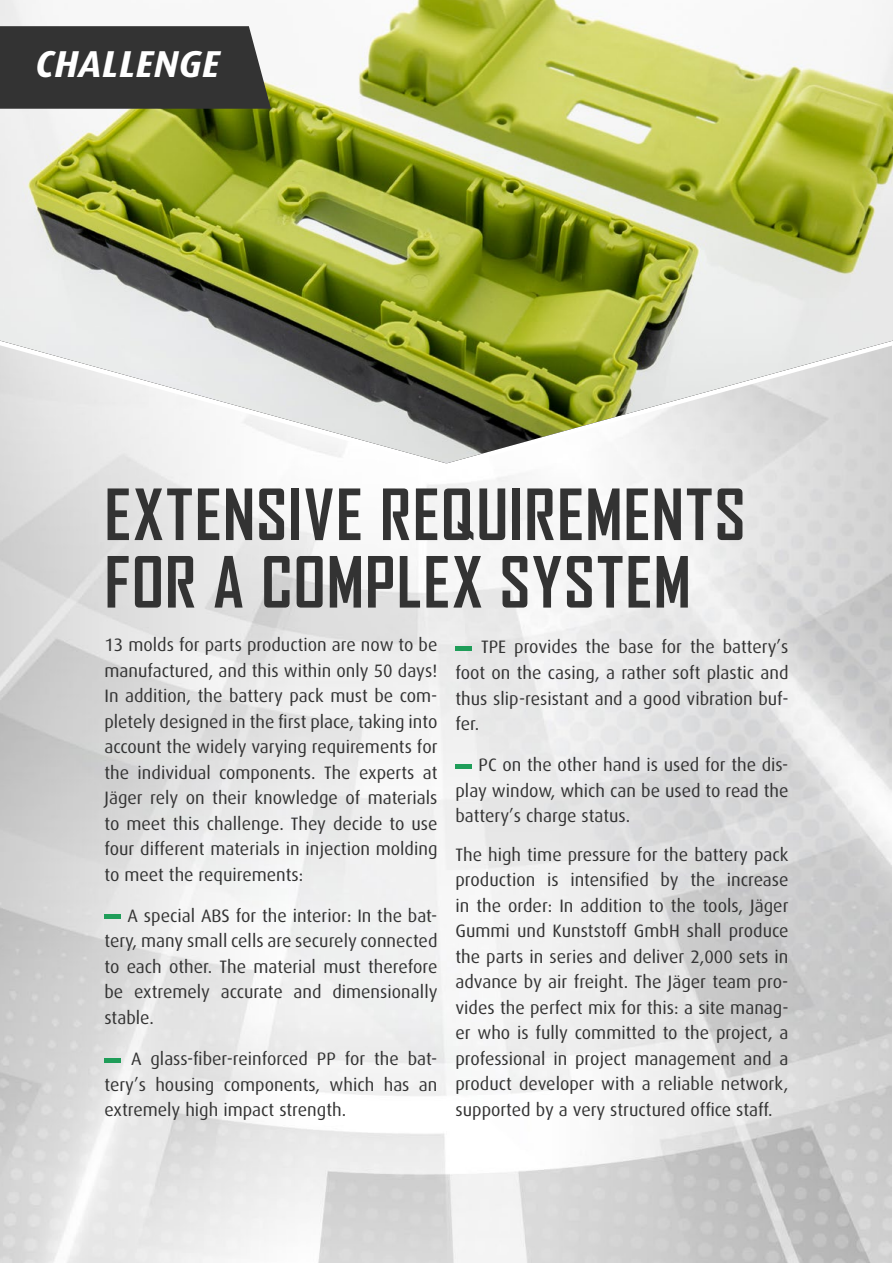
<style>
.page{position:relative;width:893px;height:1263px;background:#fff}
.page>*{position:absolute;margin:0;border:0;box-sizing:border-box;transform-origin:0 0}
.t1{font:700 67.5px/67.5px "Agency FB";letter-spacing:.025em;color:#333}
.t2{font:italic 700 37.5px "Dax Pro";letter-spacing:.01em;color:#fff}
.t3{font:18px/25.5px "Dax Pro";color:#333;text-align:justify}
</style>
<div class="page">
<img style="left:0;top:471px;width:891px;height:792px">
<svg style="left:0;top:0;width:893px;height:471px"></svg>
<hr style="left:104px;top:915px;width:17px;height:4px;background:#1f9d59">
<hr style="left:104px;top:1058px;width:17px;height:4px;background:#1f9d59">
<hr style="left:455px;top:646px;width:17px;height:4px;background:#1f9d59">
<hr style="left:455px;top:764px;width:17px;height:4px;background:#1f9d59">
<div style="left:0;top:26px;width:271px;height:83px;background:#333"></div>
<h2 class="t2" style="left:36px;top:40px;width:185px">CHALLENGE</h2>
<h1 class="t1" style="left:104px;top:479px;width:642px">EXTENSIVE REQUIREMENTS<br>FOR A COMPLEX SYSTEM</h1>
<p class="t3" style="left:104px;top:632px;width:335px">13 molds for parts production are now to be manufactured, and this within only 50 days!<br>In addition, the battery pack must be com&shy;pletely designed in the first place, taking into account the widely varying requirements for the individual components. The experts at Jäger rely on their knowledge of materials to meet this challenge. They decide to use four different materials in injection molding to meet the requirements:</p>
<p class="t3" style="left:104px;top:902px;width:335px;text-indent:23px">A special ABS for the interior: In the bat&shy;tery, many small cells are securely connected to each other. The material must therefore be extremely accurate and dimensionally stable.</p>
<p class="t3" style="left:104px;top:1046px;width:335px;text-indent:27px">A glass-fiber-reinforced PP for the bat&shy;tery’s housing components, which has an extremely high impact strength.</p>
<p class="t3" style="left:455px;top:634px;width:335px;text-indent:26px">TPE provides the base for the battery’s foot on the casing, a rather soft plastic and thus slip-resistant and a good vibration buf&shy;fer.</p>
<p class="t3" style="left:455px;top:752px;width:334px;text-indent:23px">PC on the other hand is used for the dis&shy;play window, which can be used to read the battery’s charge status.</p>
<p class="t3" style="left:455px;top:841px;width:335px">The high time pressure for the battery pack production is intensified by the increase in the order: In addition to the tools, Jäger Gummi und Kunststoff GmbH shall produce the parts in series and deliver 2,000 sets in advance by air freight. The Jäger team pro&shy;vides the perfect mix for this: a site manag&shy;er who is fully committed to the project, a professional in project management and a product developer with a reliable network, supported by a very structured office staff.</p>
</div>
